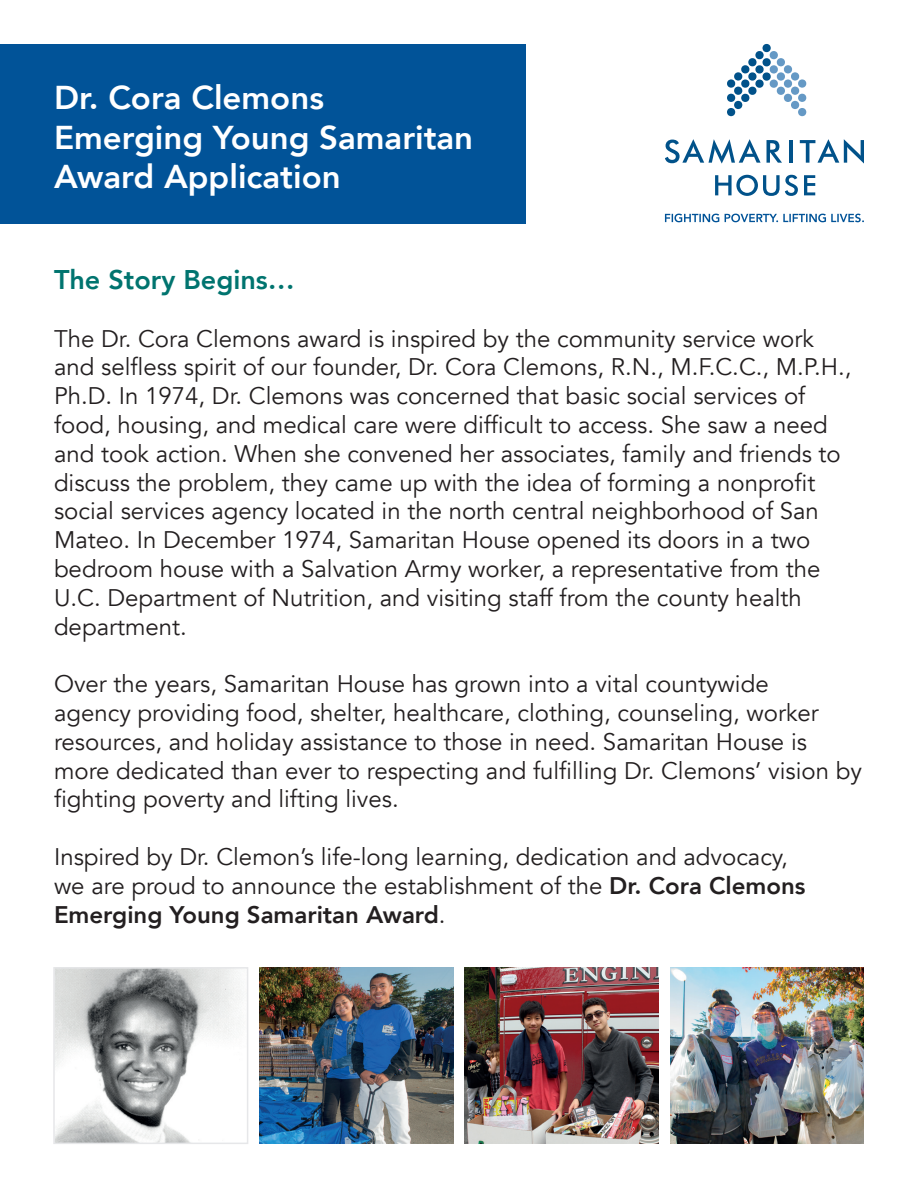
<style>
.page{position:relative;width:918px;height:1188px;background:#fff}
.page>*{position:absolute;margin:0;border:0;box-sizing:border-box;transform-origin:0 0}
.t1{font:800 33px "Avenir";color:#fff}
.t2{font:800 27px "Avenir";color:#00746f}
.t3{font:24px/28.8px "Avenir";color:#231f20}
.s1{font-weight:800}
</style>
<div class="page">
<div style="left:0;top:44px;width:525px;height:179px;background:#015398"></div>
<svg style="left:665px;top:139px;width:96px;height:25px"></svg>
<svg style="left:767px;top:140px;width:15px;height:23px"></svg>
<hr style="left:789px;top:140px;width:4px;height:23px;background:#01528a">
<svg style="left:800px;top:139px;width:64px;height:25px"></svg>
<svg style="left:715px;top:175px;width:83px;height:21px"></svg>
<svg style="left:804px;top:175px;width:11px;height:20px"></svg>
<svg style="left:727px;top:44px;width:80px;height:73px"></svg>
<svg style="left:665px;top:214px;width:199px;height:8px"></svg>
<img style="left:56px;top:970px;width:187px;height:171px">
<div style="left:53px;top:967px;width:195px;height:177px;border:2px solid #e6e7e9"></div>
<img style="left:670px;top:968px;width:194px;height:175px">
<img style="left:259px;top:968px;width:194px;height:175px">
<img style="left:465px;top:968px;width:194px;height:175px">
<p class="t1" style="left:54px;top:72px;width:272px">Dr. Cora Clemons</p>
<p class="t1" style="left:54px;top:112px;width:421px">Emerging Young Samaritan</p>
<p class="t1" style="left:54px;top:151px;width:288px">Award Application</p>
<p class="t2" style="left:54px;top:259px;width:242px">The Story Begins…</p>
<p class="t3" style="left:54px;top:324px;width:799px">The Dr. Cora Clemons award is inspired by the community service work and selfless spirit of our founder, Dr. Cora Clemons, R.N., M.F.C.C., M.P.H., Ph.D. In 1974, Dr. Clemons was concerned that basic social services of food, housing, and medical care were difficult to access. She saw a need and took action. When she convened her associates, family and friends to discuss the problem, they came up with the idea of forming a nonprofit social services agency located in the north central neighborhood of San Mateo. In December 1974, Samaritan House opened its doors in a two bedroom house with a Salvation Army worker, a representative from the U.C. Department of Nutrition, and visiting staff from the county health department.</p>
<p class="t3" style="left:54px;top:670px;width:810px">Over the years, Samaritan House has grown into a vital countywide<br>agency providing food, shelter, healthcare, clothing, counseling, worker resources, and holiday assistance to those in need. Samaritan House is more dedicated than ever to respecting and fulfilling Dr. Clemons’ vision by fighting poverty and lifting lives.</p>
<p class="t3" style="left:54px;top:843px;width:753px">Inspired by Dr. Clemon’s life-long learning, dedication and advocacy, we are proud to announce the establishment of the <span class="s1">Dr. Cora Clemons<br>Emerging Young Samaritan Award</span>.</p>
</div>
